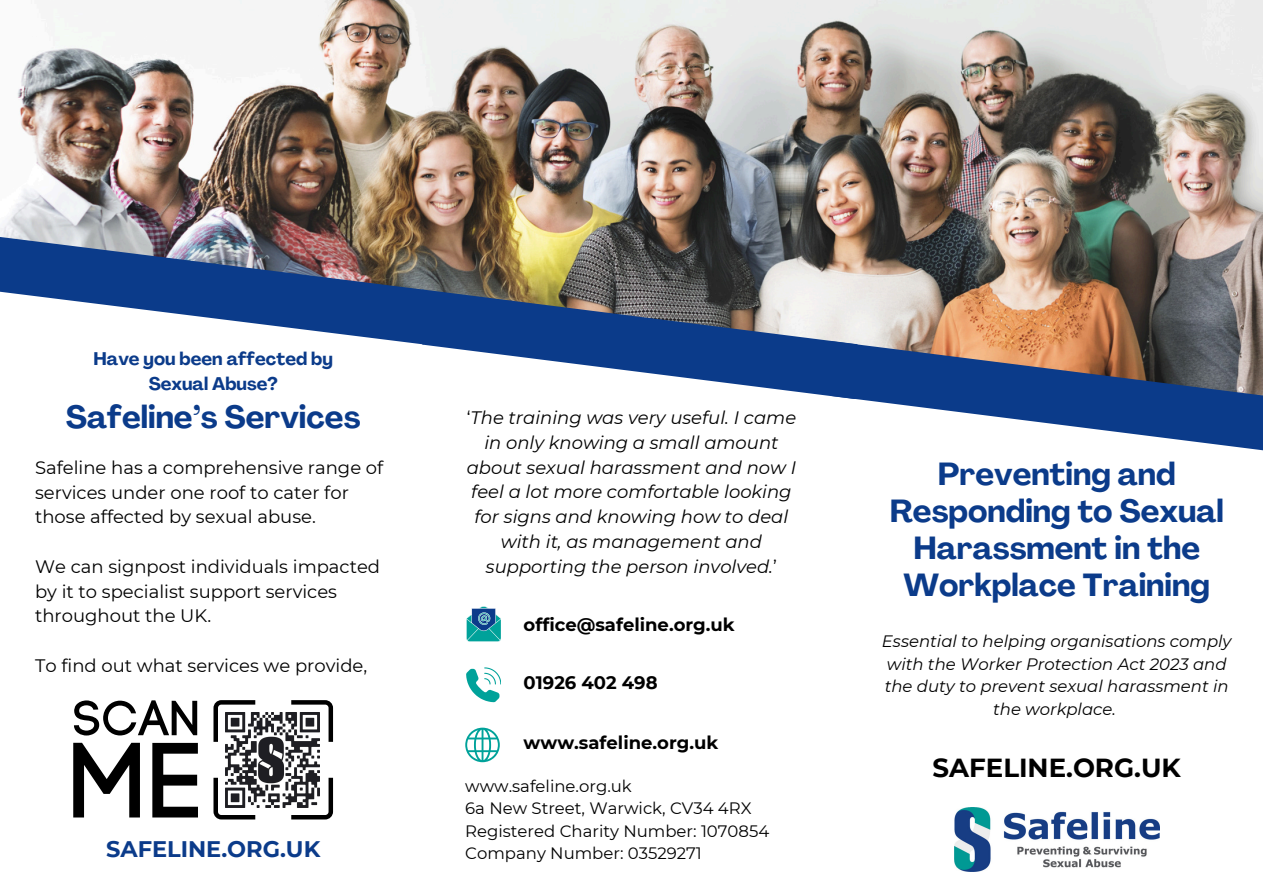
<style>
.page{position:relative;width:1263px;height:894px;background:#fff}
.page>*{position:absolute;margin:0;border:0;box-sizing:border-box;transform-origin:0 0}
.t1{font:700 31.5px/37.2px "Agrandir";color:#0b3b8a;text-align:center}
.t2{font:700 26.1px "Montserrat";color:#000}
.t3{font:700 22.5px "Montserrat";color:#0b3b8a}
.t4{font:18px/24.8px "Montserrat";color:#000}
.t5{font:italic 18px/24.8px "Montserrat";color:#000;text-align:center}
.t6{font:700 18px "Montserrat";color:#000}
.t7{font:700 18px/24.8px "Agrandir";color:#0b3b8a;text-align:center}
.t8{font:italic 16.5px/22.5px "Montserrat";color:#000;text-align:center}
.t9{font:16.5px "Montserrat";color:#000}
.s1{font-style:normal}
</style>
<div class="page">
<img style="left:0;top:0;width:1263px;height:341px">
<img style="left:954px;top:807px;width:205px;height:64px">
<svg style="left:422px;top:289px;width:435px;height:108px"></svg>
<svg style="left:832px;top:341px;width:431px;height:109px"></svg>
<img style="left:0;top:235px;width:424px;height:109px">
<svg style="left:466px;top:667px;width:35px;height:35px"></svg>
<svg style="left:465px;top:727px;width:35px;height:35px"></svg>
<svg style="left:466px;top:606px;width:35px;height:35px"></svg>
<svg style="left:213px;top:700px;width:120px;height:119px"></svg>
<svg style="left:74px;top:700px;width:123px;height:35px"></svg>
<svg style="left:73px;top:742px;width:67px;height:75px"></svg>
<svg style="left:152px;top:742px;width:46px;height:75px"></svg>
<img style="left:225px;top:712px;width:95px;height:95px">
<p class="t7" style="left:94px;top:348px;width:241px">Have you been affected by<br>Sexual Abuse?</p>
<p class="t1" style="left:66px;top:401px;width:296px">Safeline’s Services</p>
<h4 class="t4" style="left:35px;top:455px;width:350px">Safeline has a comprehensive range of services under one roof to cater for those affected by sexual abuse.</h4>
<p class="t4" style="left:35px;top:554px;width:346px">We can signpost individuals impacted by it to specialist support services throughout the UK.</p>
<h4 class="t4" style="left:35px;top:653px;width:334px">To find out what services we provide,</h4>
<p class="t3" style="left:106px;top:834px;width:216px">SAFELINE.ORG.UK</p>
<p class="t5" style="left:467px;top:405px;width:331px"><span class="s1">‘</span>The training was very useful. I came in only knowing a small amount about sexual harassment and now I feel a lot more comfortable looking for signs and knowing how to deal with it, as management and supporting the person involved.<span class="s1">’</span></p>
<p class="t6" style="left:524px;top:613px;width:213px">office@safeline.org.uk</p>
<p class="t6" style="left:524px;top:671px;width:136px">01926 402 498</p>
<h4 class="t6" style="left:524px;top:731px;width:196px">www.safeline.org.uk</h4>
<p class="t9" style="left:465px;top:775px;width:168px">www.safeline.org.uk</p>
<p class="t9" style="left:465px;top:798px;width:288px">6a New Street, Warwick, CV34 4RX</p>
<p class="t9" style="left:465px;top:820px;width:305px">Registered Charity Number: 1070854</p>
<h3 class="t9" style="left:465px;top:843px;width:238px">Company Number: 03529271</h3>
<h4 class="t1" style="left:890px;top:458px;width:336px">Preventing and<br>Responding to Sexual<br>Harassment in the<br>Workplace Training</h4>
<h1 class="t8" style="left:882px;top:630px;width:351px">Essential to helping organisations comply with the Worker Protection Act 2023 and the duty to prevent sexual harassment in the workplace.</h1>
<p class="t2" style="left:933px;top:751px;width:250px">SAFELINE.ORG.UK</p>
</div>
